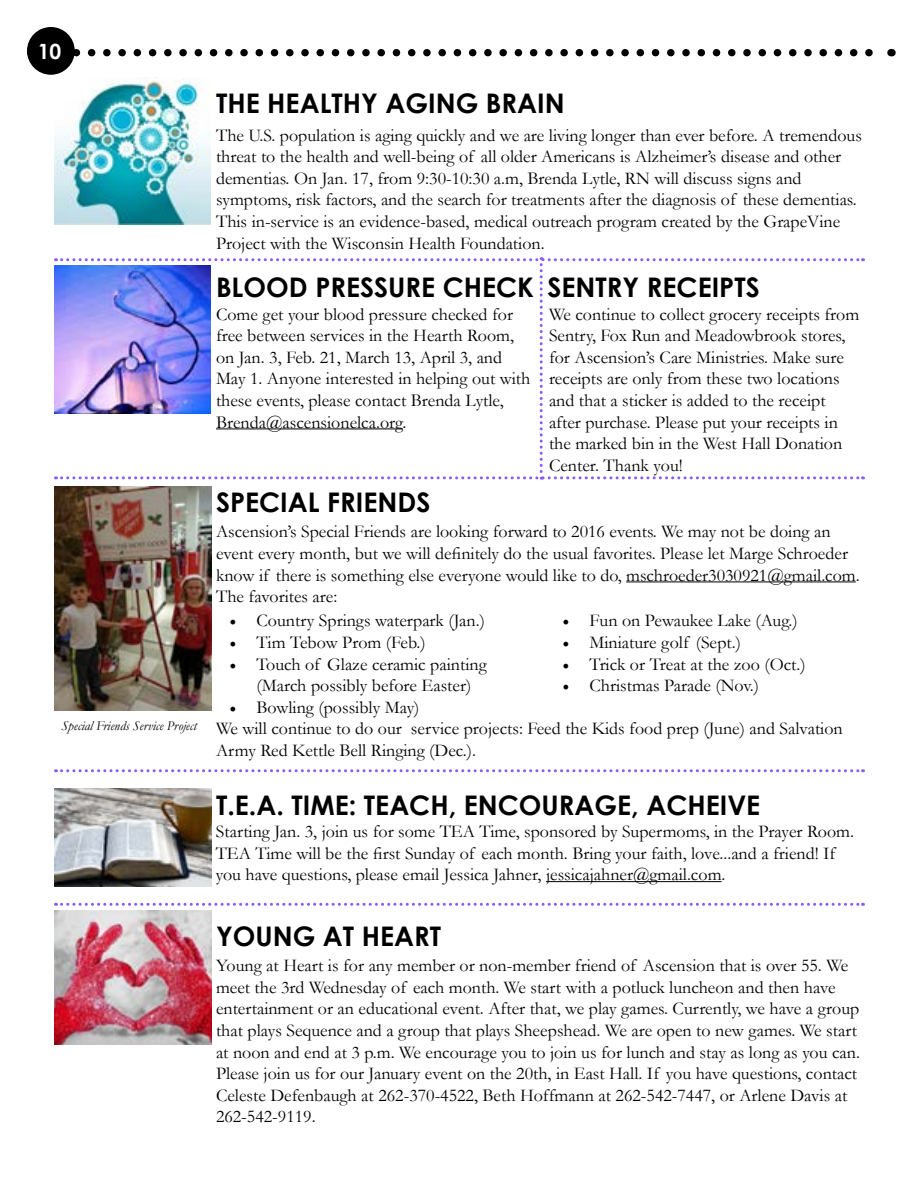
<style>
.page{position:relative;width:918px;height:1188px;background:#fff}
.page>*{position:absolute;margin:0;border:0;box-sizing:border-box;transform-origin:0 0}
.Article_Title{font:700 27px "Century Gothic";color:#000}
.t1{font:700 21px "Century Gothic";color:#fff}
.t2{font:18px/21.6px "Garamond";color:#000}
.t3{font:italic 13.5px "Garamond";color:#000}
.s1{font-family:"Minion Pro"}
</style>
<div class="page">
<svg style="left:75px;top:49px;width:798px;height:7px"></svg>
<div style="left:27px;top:27px;width:48px;height:48px;background:#000;border-radius:50%"></div>
<img style="left:54px;top:78px;width:157px;height:147px">
<svg style="left:62px;top:257px;width:801px;height:223px"></svg>
<img style="left:54px;top:266px;width:157px;height:148px">
<img style="left:54px;top:486px;width:158px;height:225px">
<hr style="left:626px;top:581px;width:230px;height:1px;background:#000">
<svg style="left:62px;top:769px;width:801px;height:3px"></svg>
<hr style="left:546px;top:881px;width:176px;height:1px;background:#000">
<img style="left:54px;top:788px;width:158px;height:99px">
<svg style="left:62px;top:903px;width:801px;height:3px"></svg>
<img style="left:55px;top:910px;width:157px;height:134px">
<p class="t1" style="left:38px;top:35px;width:25px">10</p>
<p class="t3" style="left:62px;top:717px;width:137px">Special Friends Service Project</p>
<p class="Article_Title" style="left:216px;top:83px;width:350px">THE HEALTHY AGING BRAIN</p>
<p class="t2" style="left:216px;top:124px;width:647px">The U.S. population is aging quickly and we are living longer than ever before. A tremendous threat to the health and well-being of all older Americans is Alzheimer’s disease and other dementias. On Jan. 17, from 9:30-10:30 a.m, Brenda Lytle, RN will discuss signs and symptoms, risk factors, and the search for treatments after the diagnosis of these dementias.<br>This in-service is an evidence-based, medical outreach program created by the GrapeVine Project with the Wisconsin Health Foundation.</p>
<p class="Article_Title" style="left:216px;top:267px;width:320px">BLOOD PRESSURE CHECK</p>
<p class="Article_Title" style="left:548px;top:267px;width:214px">SENTRY RECEIPTS</p>
<p class="t2" style="left:216px;top:303px;width:316px">Come get your blood pressure checked for free between services in the Hearth Room, on Jan. 3, Feb. 21, March 13, April 3, and May 1. Anyone interested in helping out with these events, please contact Brenda Lytle, Brenda@ascensionelca.org.</p>
<p class="t2" style="left:549px;top:303px;width:312px">We continue to collect grocery receipts from Sentry, Fox Run and Meadowbrook stores, for Ascension’s Care Ministries. Make sure receipts are only from these two locations and that a sticker is added to the receipt after purchase. Please put your receipts in the marked bin in the West Hall Donation Center. Thank you!</p>
<p class="Article_Title" style="left:216px;top:482px;width:216px">SPECIAL FRIENDS</p>
<p class="t2" style="left:216px;top:520px;width:645px">Ascension’s Special Friends are looking forward to 2016 events. We may not be doing an event every month, but we will definitely do the usual favorites. Please let Marge Schroeder know if there is something else everyone would like to do, mschroeder3030921@gmail.com.</p>
<p class="t2" style="left:216px;top:585px;width:123px">The favorites are:</p>
<p class="t2" style="left:230px;top:610px;width:257px"><span class="s1">•</span> Country Springs waterpark (Jan.)</p>
<p class="t2" style="left:230px;top:631px;width:198px"><span class="s1">•</span> Tim Tebow Prom (Feb.)</p>
<p class="t2" style="left:256px;top:653px;width:232px;text-indent:-27px"><span class="s1">•</span> Touch of Glaze ceramic painting (March possibly before Easter)</p>
<p class="t2" style="left:230px;top:696px;width:192px"><span class="s1">•</span> Bowling (possibly May)</p>
<p class="t2" style="left:562px;top:610px;width:237px"><span class="s1">•</span> Fun on Pewaukee Lake (Aug.)</p>
<p class="t2" style="left:562px;top:631px;width:180px"><span class="s1">•</span> Miniature golf (Sept.)</p>
<p class="t2" style="left:562px;top:653px;width:245px"><span class="s1">•</span> Trick or Treat at the zoo (Oct.)</p>
<p class="t2" style="left:562px;top:674px;width:198px"><span class="s1">•</span> Christmas Parade (Nov.)</p>
<p class="t2" style="left:216px;top:718px;width:628px">We will continue to do our service projects: Feed the Kids food prep (June) and Salvation<br>Army Red Kettle Bell Ringing (Dec.).</p>
<p class="Article_Title" style="left:216px;top:784px;width:546px">T.E.A. TIME: TEACH, ENCOURAGE, ACHEIVE</p>
<p class="t2" style="left:216px;top:820px;width:640px">Starting Jan. 3, join us for some TEA Time, sponsored by Supermoms, in the Prayer Room.<br>TEA Time will be the first Sunday of each month. Bring your faith, love...and a friend! If you have questions, please email Jessica Jahner, jessicajahner@gmail.com.</p>
<p class="Article_Title" style="left:216px;top:915px;width:227px">YOUNG AT HEART</p>
<p class="t2" style="left:216px;top:954px;width:646px">Young at Heart is for any member or non-member friend of Ascension that is over 55. We meet the 3rd Wednesday of each month. We start with a potluck luncheon and then have entertainment or an educational event. After that, we play games. Currently, we have a group that plays Sequence and a group that plays Sheepshead. We are open to new games. We start at noon and end at 3 p.m. We encourage you to join us for lunch and stay as long as you can.<br>Please join us for our January event on the 20th, in East Hall. If you have questions, contact Celeste Defenbaugh at 262-370-4522, Beth Hoffmann at 262-542-7447, or Arlene Davis at 262-542-9119.</p>
</div>
